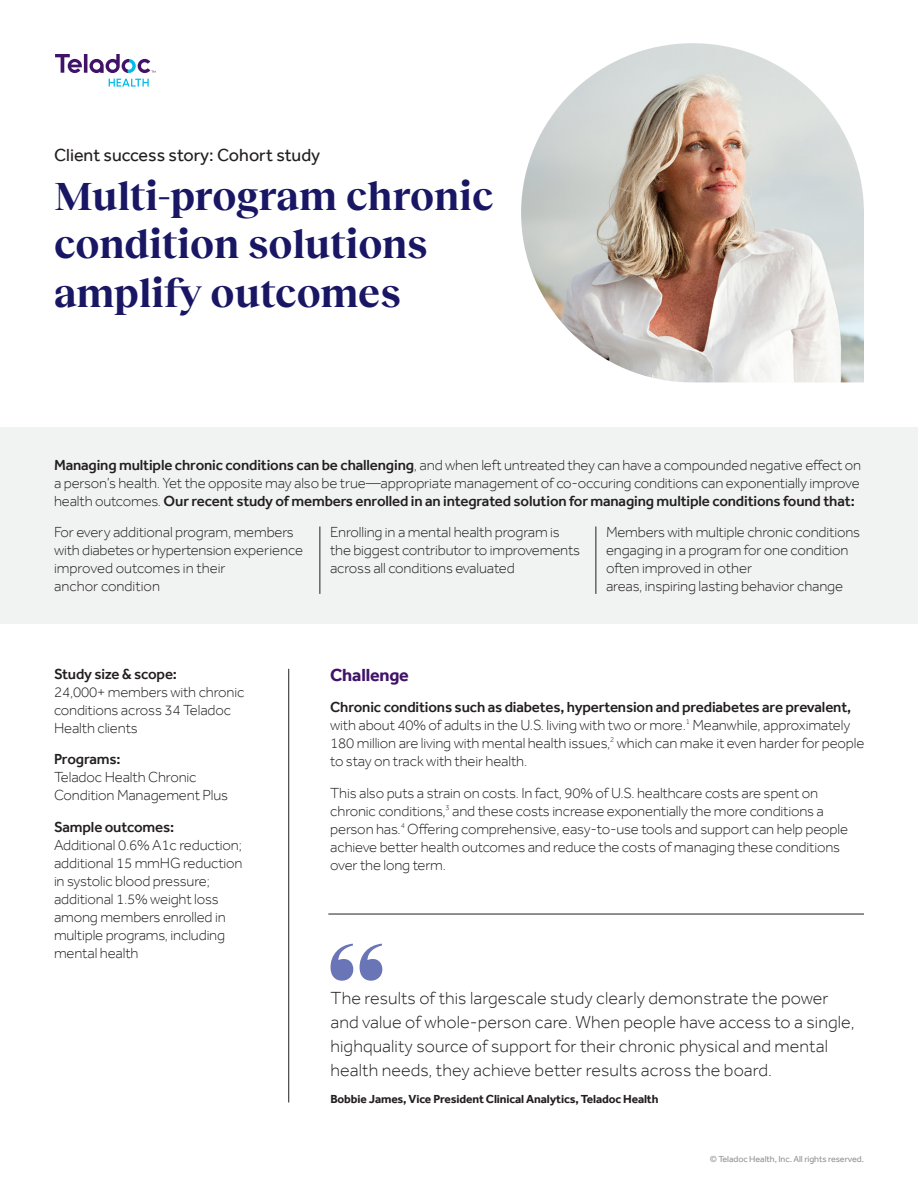
<style>
.page{position:relative;width:918px;height:1188px;background:#fff}
.page>*{position:absolute;margin:0;border:0;box-sizing:border-box;transform-origin:0 0}
.t1{font:700 40.5px/48.6px "Reckless Neue";color:#191664}
.Quote_Body{font:300 18px/24px "Effra";letter-spacing:.005em;color:#231f20}
.Mini_Header{font:18px "Effra";color:#231f20}
.Subheader{font:700 18px "Effra";letter-spacing:-.01em;color:#401368}
.Body{font:300 15px/18px "Effra";letter-spacing:-.01em;color:#231f20}
.Quote_Name{font:700 12px "Effra";letter-spacing:-.01em;color:#231f20}
.t2{font:9px "Effra";letter-spacing:-.01em;color:#939598}
.s1{font-weight:500}
</style>
<div class="page">
<hr style="left:288px;top:669px;width:1px;height:434px;background:#231f20">
<svg style="left:55px;top:54px;width:101px;height:33px"></svg>
<img style="left:521px;top:43px;width:343px;height:339px">
<svg style="left:331px;top:944px;width:51px;height:37px"></svg>
<div style="left:0;top:428px;width:918px;height:196px;background:#f1f3f2"></div>
<hr style="left:320px;top:526px;width:1px;height:68px;background:#231f20">
<hr style="left:596px;top:526px;width:1px;height:68px;background:#231f20">
<hr style="left:328px;top:914px;width:536px;height:1px;background:#231f20">
<p class="Mini_Header" style="left:54px;top:144px;width:268px">Client success story: Cohort study</p>
<p class="t1" style="left:54px;top:168px;width:441px">Multi-program chronic condition solutions amplify outcomes</p>
<p class="Body" style="left:54px;top:455px;width:809px;text-align:justify"><span class="s1">Managing multiple chronic conditions can be challenging</span>, and when left untreated they can have a compounded negative effect on a person’s health. Yet the opposite may also be true—appropriate management of co-occuring conditions can exponentially improve health outcomes. <span class="s1">Our recent study of members enrolled in an integrated solution for managing multiple conditions found that:</span></p>
<p class="Body" style="left:54px;top:523px;width:251px">For every additional program, members with diabetes or hypertension experience improved outcomes in their<br>anchor condition</p>
<p class="Body" style="left:330px;top:523px;width:252px">Enrolling in a mental health program is the biggest contributor to improvements across all conditions evaluated</p>
<p class="Body" style="left:606px;top:523px;width:256px">Members with multiple chronic conditions engaging in a program for one condition often improved in other<br>areas, inspiring lasting behavior change</p>
<p class="Body" style="left:54px;top:665px;width:192px"><span class="s1">Study size &amp; scope:<br></span>24,000+ members with chronic conditions across 34 Teladoc<br>Health clients</p>
<p class="Body" style="left:54px;top:750px;width:176px"><span class="s1">Programs:<br></span>Teladoc Health Chronic<br>Condition Management Plus</p>
<p class="Body" style="left:54px;top:818px;width:190px"><span class="s1">Sample outcomes:<br></span>Additional 0.6% A1c reduction; additional 15 mmHG reduction in systolic blood pressure; additional 1.5% weight loss among members enrolled in multiple programs, including mental health</p>
<p class="Subheader" style="left:330px;top:664px;width:80px">Challenge</p>
<p class="Body" style="left:330px;top:698px;width:536px"><span class="s1">Chronic conditions such as diabetes, hypertension and prediabetes are prevalent, </span>with about 40% of adults in the U.S. living with two or more.<sup>1</sup> Meanwhile, approximately 180 million are living with mental health issues,<sup>2</sup> which can make it even harder for people to stay on track with their health.</p>
<p class="Body" style="left:330px;top:784px;width:519px">This also puts a strain on costs. In fact, 90% of U.S. healthcare costs are spent on chronic conditions,<sup>3</sup> and these costs increase exponentially the more conditions a person has.<sup>4</sup> Offering comprehensive, easy-to-use tools and support can help people achieve better health outcomes and reduce the costs of managing these conditions over the long term.</p>
<p class="Quote_Body" style="left:331px;top:986px;width:526px">The results of this largescale study clearly demonstrate the power and value of whole-person care. When people have access to a single, highquality source of support for their chronic physical and mental health needs, they achieve better results across the board.</p>
<p class="Quote_Name" style="left:331px;top:1091px;width:330px">Bobbie James, Vice President Clinical Analytics, Teladoc Health</p>
<p class="t2" style="left:710px;top:1154px;width:156px">© Teladoc Health, Inc. All rights reserved.</p>
</div>
